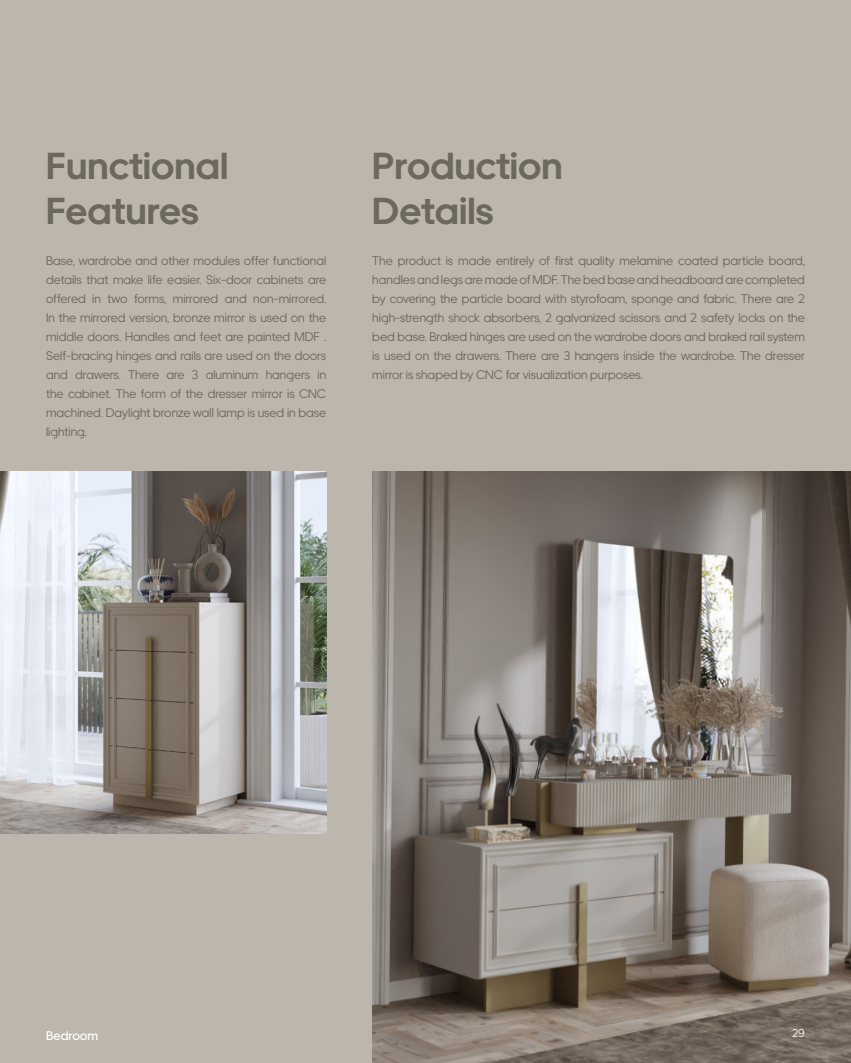
<style>
.page{position:relative;width:851px;height:1063px;background:#fff}
.page>*{position:absolute;margin:0;border:0;box-sizing:border-box;transform-origin:0 0}
.t1{font:700 37.5px/45px "Uber Move";color:#6d685c}
.t2{font:12.5px/19px "Uber Move";color:#6d685c;text-align:justify}
.t3{font:12.5px/19px "Uber Move";color:#6e695d;text-align:justify}
.t4{font:500 12.5px "Uber Move";color:#fff}
.t5{font:11.25px "Uber Move";color:#fff}
</style>
<div class="page">
<div style="left:0;top:0;width:850px;height:1063px;background:#bcb6ad"></div>
<img style="left:0;top:471px;width:326px;height:363px">
<img style="left:372px;top:471px;width:478px;height:592px">
<h1 class="t1" style="left:46px;top:144px;width:184px">Functional<br>Features</h1>
<h1 class="t1" style="left:372px;top:144px;width:192px">Production<br>Details</h1>
<p class="t3" style="left:46px;top:251px;width:281px">Base, wardrobe and other modules offer functional details that make life easier. Six-door cabinets are offered in two forms, mirrored and non-mirrored.<br>In the mirrored version, bronze mirror is used on the middle doors. Handles and feet are painted MDF .<br>Self-bracing hinges and rails are used on the doors and drawers. There are 3 aluminum hangers in the cabinet. The form of the dresser mirror is CNC machined. Daylight bronze wall lamp is used in base lighting.</p>
<p class="t2" style="left:372px;top:251px;width:434px">The product is made entirely of first quality melamine coated particle board, handles and legs are made of MDF. The bed base and headboard are completed by covering the particle board with styrofoam, sponge and fabric. There are 2 high-strength shock absorbers, 2 galvanized scissors and 2 safety locks on the bed base. Braked hinges are used on the wardrobe doors and braked rail system is used on the drawers. There are 3 hangers inside the wardrobe. The dresser mirror is shaped by CNC for visualization purposes.</p>
<p class="t4" style="left:46px;top:1028px;width:54px">Bedroom</p>
<p class="t5" style="left:792px;top:1026px;width:14px">29</p>
</div>
